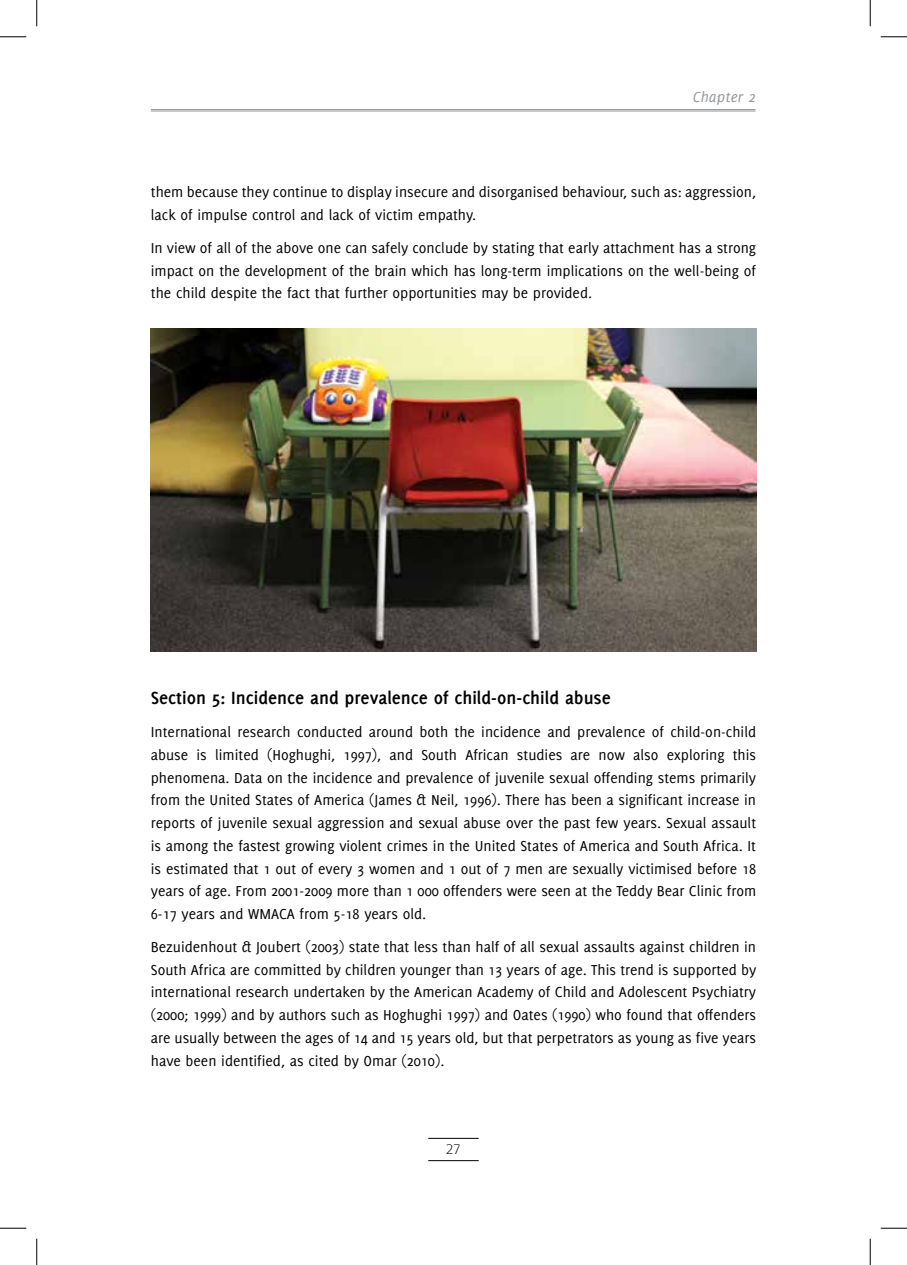
<style>
.page{position:relative;width:907px;height:1265px;background:#fff}
.page>*{position:absolute;margin:0;border:0;box-sizing:border-box;transform-origin:0 0}
.t1{font:700 19.25px "Delicious";color:#000}
.t2{font:15.75px/22.8px "Delicious";color:#000;text-align:justify}
.t3{font:italic 15.75px "Delicious";letter-spacing:.01em;color:#939598}
.t4{font:100 15.75px "Colaborate";color:#000}
</style>
<div class="page">
<hr style="left:428px;top:1137px;width:51px;height:1px;background:#000">
<hr style="left:428px;top:1159px;width:51px;height:1px;background:#000">
<hr style="left:151px;top:109px;width:604px;height:1px;background:#939598">
<hr style="left:151px;top:111px;width:604px;height:1px;background:#939598">
<img style="left:151px;top:328px;width:605px;height:323px">
<svg style="left:0;top:36px;width:26px;height:1px"></svg>
<svg style="left:881px;top:36px;width:26px;height:1px"></svg>
<svg style="left:0;top:1227px;width:26px;height:1px"></svg>
<svg style="left:881px;top:1227px;width:26px;height:1px"></svg>
<svg style="left:36px;top:0;width:1px;height:26px"></svg>
<svg style="left:36px;top:1238px;width:1px;height:26px"></svg>
<svg style="left:870px;top:0;width:1px;height:26px"></svg>
<svg style="left:870px;top:1238px;width:1px;height:26px"></svg>
<p class="t3" style="left:693px;top:88px;width:64px">Chapter 2</p>
<p class="t2" style="left:151px;top:181px;width:607px">them because they continue to display insecure and disorganised behaviour, such as: aggression, lack of impulse control and lack of victim empathy.</p>
<p class="t2" style="left:151px;top:236px;width:607px">In view of all of the above one can safely conclude by stating that early attachment has a strong impact on the development of the brain which has long-term implications on the well-being of the child despite the fact that further opportunities may be provided.</p>
<p class="t1" style="left:151px;top:687px;width:461px">Section 5: Incidence and prevalence of child-on-child abuse</p>
<p class="t2" style="left:151px;top:720px;width:607px">International research conducted around both the incidence and prevalence of child-on-child abuse is limited (Hoghughi, 1997), and South African studies are now also exploring this phenomena. Data on the incidence and prevalence of juvenile sexual offending stems primarily from the United States of America (James &amp; Neil, 1996). There has been a significant increase in reports of juvenile sexual aggression and sexual abuse over the past few years. Sexual assault is among the fastest growing violent crimes in the United States of America and South Africa. It is estimated that 1 out of every 3 women and 1 out of 7 men are sexually victimised before 18 years of age. From 2001-2009 more than 1 000 offenders were seen at the Teddy Bear Clinic from 6-17 years and WMACA from 5-18 years old.</p>
<p class="t2" style="left:151px;top:934px;width:607px">Bezuidenhout &amp; Joubert (2003) state that less than half of all sexual assaults against children in South Africa are committed by children younger than 13 years of age. This trend is supported by international research undertaken by the American Academy of Child and Adolescent Psychiatry (2000; 1999) and by authors such as Hoghughi 1997) and Oates (1990) who found that offenders are usually between the ages of 14 and 15 years old, but that perpetrators as young as five years have been identified, as cited by Omar (2010).</p>
<p class="t4" style="left:446px;top:1140px;width:16px">27</p>
</div>
